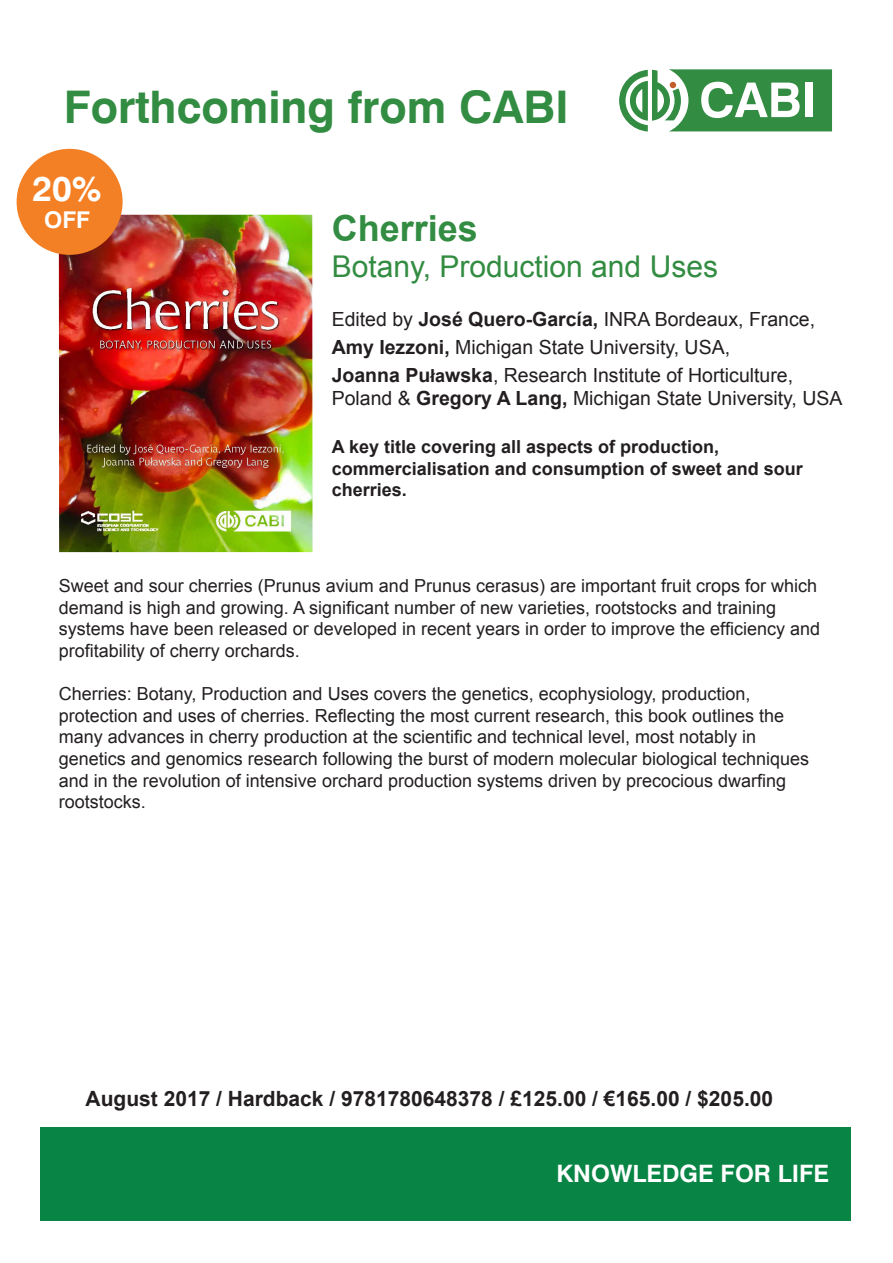
<style>
.page{position:relative;width:893px;height:1263px;background:#fff}
.page>*{position:absolute;margin:0;border:0;box-sizing:border-box;transform-origin:0 0}
.t1{font:700 45px "Swiss 721 BT";color:#328c41}
.TitleWithoutPrefix{font:700 36px "Arial";color:#328c41}
.t2{font:700 34.65px "Swiss 721 BT";color:#fff}
.TitleWithoutPrefix-2{font:30px "Arial";color:#328c41}
.t3{font:700 24px "Swiss 721 BT";color:#fff}
.t4{font:700 23.1px "Swiss 721 BT";color:#fff}
.CompetingTitles_Mark{font:700 21px "Arial";color:#231f20}
.CompetingTitles_Mark-2{font:19.5px/23.4px "Arial";color:#231f20}
.t5{font:18px/21.6px "Arial";color:#231f20}
.CompetingTitles_Mark-3{font:700 18px/21.6px "Arial";color:#231f20}
.s1{font-weight:700}
.s2{font-weight:700;font-size:18px}
</style>
<div class="page">
<svg style="left:619px;top:69px;width:213px;height:63px"></svg>
<div style="left:805px;top:83px;width:7px;height:34px;background:#fff"></div>
<img style="left:59px;top:215px;width:254px;height:337px">
<div style="left:17px;top:149px;width:106px;height:106px;background:#f48026;border-radius:50%"></div>
<div style="left:40px;top:1127px;width:810px;height:93px;background:#088445"></div>
<p class="t1" style="left:64px;top:80px;width:507px">Forthcoming from CABI</p>
<p class="t2" style="left:33px;top:167px;width:71px">20%</p>
<p class="t4" style="left:44px;top:206px;width:47px">OFF</p>
<p class="TitleWithoutPrefix" style="left:332px;top:204px;width:148px">Cherries</p>
<p class="TitleWithoutPrefix-2" style="left:332px;top:247px;width:388px">Botany, Production and Uses</p>
<p class="CompetingTitles_Mark-2" style="left:332px;top:308px;width:485px">Edited by <span class="s1">José Quero-García,</span> INRA Bordeaux, France,</p>
<p class="CompetingTitles_Mark-2" style="left:332px;top:335px;width:400px"><span class="s1">Amy Iezzoni,</span> Michigan State University, USA,</p>
<p class="CompetingTitles_Mark-2" style="left:332px;top:363px;width:512px"><span class="s1">Joanna Pu</span><span class="s2">ła</span><span class="s1">wska</span>, Research Institute of Horticulture,<br>Poland &amp; <span class="s1">Gregory A Lang,</span> Michigan State University, USA</p>
<p class="CompetingTitles_Mark-3" style="left:332px;top:436px;width:473px">A key title covering all aspects of production, commercialisation and consumption of sweet and sour cherries.</p>
<p class="t5" style="left:59px;top:575px;width:763px">Sweet and sour cherries (Prunus avium and Prunus cerasus) are important fruit crops for which demand is high and growing. A significant number of new varieties, rootstocks and training systems have been released or developed in recent years in order to improve the efficiency and profitability of cherry orchards.</p>
<p class="t5" style="left:59px;top:683px;width:693px">Cherries: Botany, Production and Uses covers the genetics, ecophysiology, production,</p>
<p class="t5" style="left:59px;top:705px;width:727px">protection and uses of cherries. Reflecting the most current research, this book outlines the many advances in cherry production at the scientific and technical level, most notably in</p>
<p class="t5" style="left:59px;top:748px;width:752px">genetics and genomics research following the burst of modern molecular biological techniques and in the revolution of intensive orchard production systems driven by precocious dwarfing rootstocks.</p>
<p class="CompetingTitles_Mark" style="left:86px;top:1084px;width:689px">August 2017 / Hardback / 9781780648378 / £125.00 / €165.00 / $205.00</p>
<p class="t3" style="left:556px;top:1159px;width:274px">KNOWLEDGE FOR LIFE</p>
</div>
